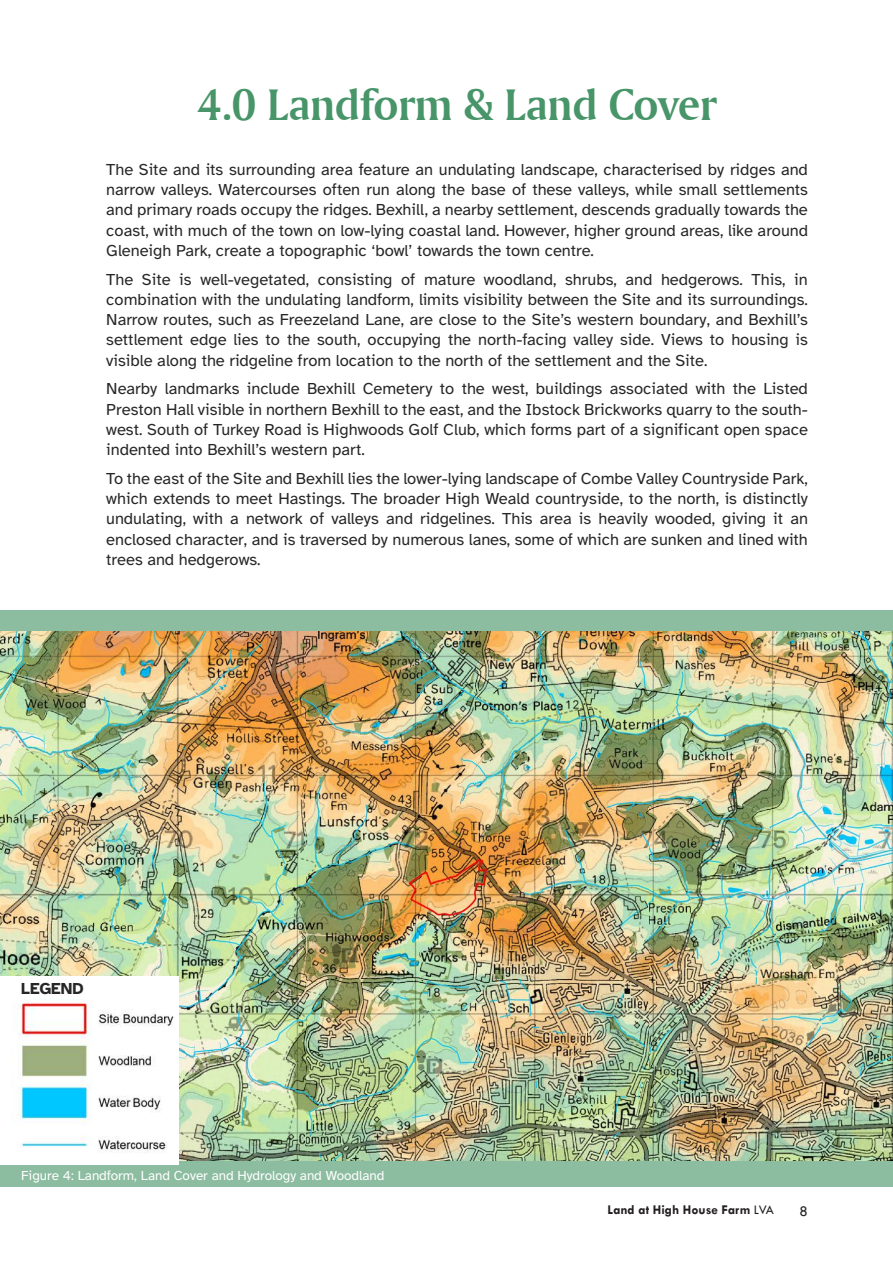
<style>
.page{position:relative;width:893px;height:1263px;background:#fff}
.page>*{position:absolute;margin:0;border:0;box-sizing:border-box;transform-origin:0 0}
.t1{font:46.5px "Amerigo BT Bold A";letter-spacing:-.01em;color:#489569}
.t2{font:16.5px/20.2px "Atkinson Hyperlegible";color:#262626;text-align:justify}
.t3{font:700 16.5px "Atkinson Hyperlegible";color:#262626}
.t4{font:15px "Tw Cen";color:#231f20}
.t5{font:13.5px "Atkinson Hyperlegible";color:#fff}
.t6{font:700 13.5px "Tw Cen";color:#231f20}
.s1{font-weight:400}
</style>
<div class="page">
<div style="left:0;top:610px;width:893px;height:576px;background:#8dbda1"></div>
<img style="left:0;top:631px;width:893px;height:530px">
<img style="left:0;top:999px;width:179px;height:165px">
<div style="left:0;top:976px;width:179px;height:23px;background:#fff"></div>
<h1 class="t1" style="left:198px;top:76px;width:521px">4.0 Landform &amp; Land Cover</h1>
<p class="t2" style="left:106px;top:160px;width:703px">The Site and its surrounding area feature an undulating landscape, characterised by ridges and narrow valleys. Watercourses often run along the base of these valleys, while small settlements and primary roads occupy the ridges. Bexhill, a nearby settlement, descends gradually towards the coast, with much of the town on low-lying coastal land. However, higher ground areas, like around Gleneigh Park, create a topographic ‘bowl’ towards the town centre.</p>
<p class="t2" style="left:106px;top:269px;width:703px">The Site is well-vegetated, consisting of mature woodland, shrubs, and hedgerows. This, in combination with the undulating landform, limits visibility between the Site and its surroundings.<br>Narrow routes, such as Freezeland Lane, are close to the Site’s western boundary, and Bexhill’s settlement edge lies to the south, occupying the north-facing valley side. Views to housing is visible along the ridgeline from location to the north of the settlement and the Site.</p>
<p class="t2" style="left:106px;top:379px;width:703px">Nearby landmarks include Bexhill Cemetery to the west, buildings associated with the Listed Preston Hall visible in northern Bexhill to the east, and the Ibstock Brickworks quarry to the south&shy;west. South of Turkey Road is Highwoods Golf Club, which forms part of a significant open space indented into Bexhill’s western part.</p>
<p class="t2" style="left:106px;top:468px;width:703px">To the east of the Site and Bexhill lies the lower-lying landscape of Combe Valley Countryside Park, which extends to meet Hastings. The broader High Weald countryside, to the north, is distinctly undulating, with a network of valleys and ridgelines. This area is heavily wooded, giving it an enclosed character, and is traversed by numerous lanes, some of which are sunken and lined with trees and hedgerows.</p>
<p class="t3" style="left:21px;top:979px;width:64px">LEGEND</p>
<p class="t5" style="left:21px;top:1168px;width:365px">Figure 4: Landform, Land Cover and Hydrology and Woodland</p>
<p class="t6" style="left:608px;top:1202px;width:168px">Land at High House Farm <span class="s1">LVA</span></p>
<p class="t4" style="left:799px;top:1202px;width:10px">8</p>
</div>
